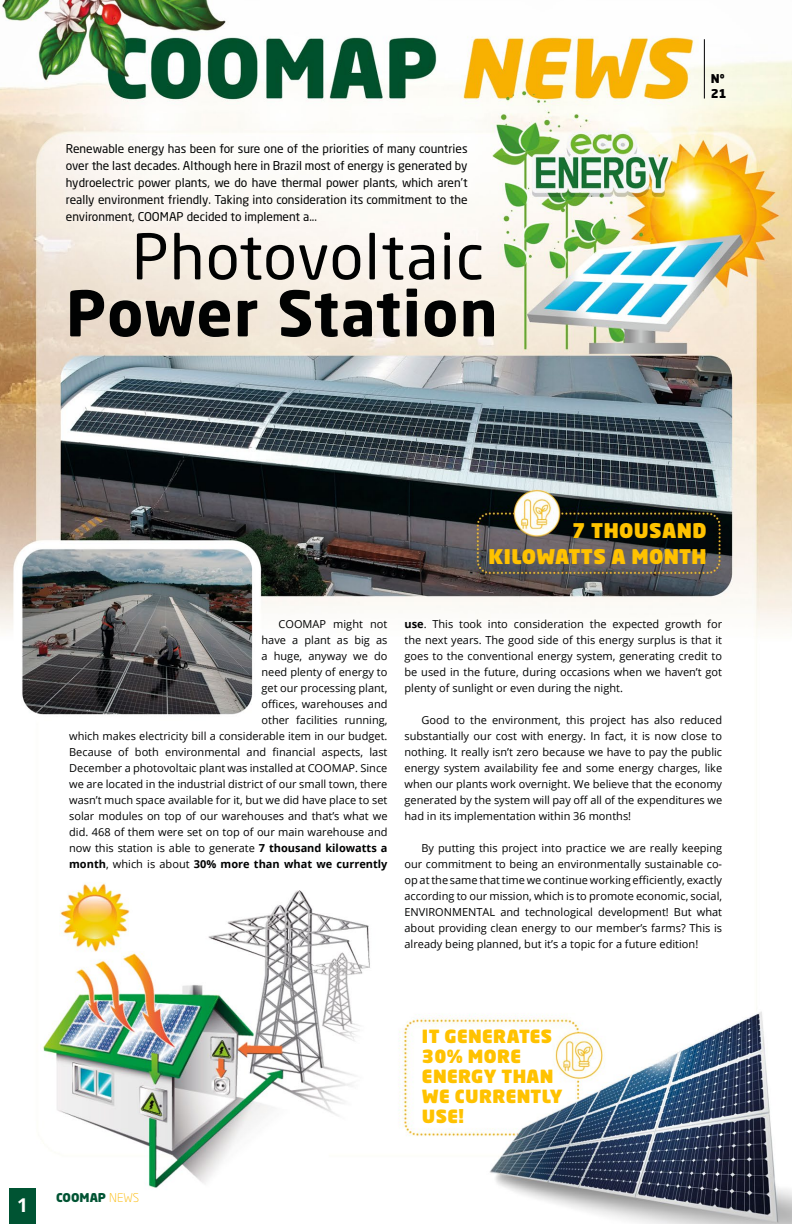
<style>
.page{position:relative;width:792px;height:1224px;background:#fff}
.page>*{position:absolute;margin:0;border:0;box-sizing:border-box;transform-origin:0 0}
.t1{font:62px "Neo Sans W1 G";letter-spacing:.02em;color:#010202}
.t2{font:700 62px "Neo Sans W1 G";letter-spacing:.015em;color:#010202}
.t3{font:900 20px/26px "Neo Sans W1 G";letter-spacing:.02em;color:#ffc200;text-align:right}
.t4{font:700 19px "Open Sans";color:#fff}
.t5{font:900 18px/20px "Neo Sans W1 G";letter-spacing:.02em;color:#ffc200}
.t6{font:12px/17px "Neo Sans W1 G";color:#010202;text-align:justify}
.t7{font:900 12px "Neo Sans W1 G";color:#005433}
.t8{font:900 12px/14.4px "Neo Sans W1 G";color:#000}
.t9{font:11px/16px "Open Sans";color:#010202;text-align:justify}
.s1{font-weight:700}
.s2{font-weight:300;color:#fbb800}
</style>
<div class="page">
<img style="left:0;top:0;width:792px;height:1224px">
<div style="left:9px;top:1188px;width:27px;height:36px;background:#005433"></div>
<hr style="left:704px;top:39px;width:1px;height:60px;background:#010102">
<p class="t6" style="left:66px;top:140px;width:403px">Renewable energy has been for sure one of the priorities of many countries over the last decades. Although here in Brazil most of energy is generated by hydroelectric power plants, we do have thermal power plants, which aren’t really environment friendly. Taking into consideration its commitment to the environment, COOMAP decided to implement a...</p>
<h1 class="t1" style="left:132px;top:219px;width:354px">Photovoltaic</h1>
<h1 class="t2" style="left:66px;top:274px;width:433px">Power Station</h1>
<p class="t8" style="left:711px;top:72px;width:17px">Nº<br>21</p>
<h3 class="t4" style="left:17px;top:1192px;width:12px">1</h3>
<h2 class="t3" style="left:489px;top:518px;width:220px">7 THOUSAND<br>KILOWATTS A MONTH</h2>
<p class="t9" style="left:69px;top:616px;width:320px;text-align:right">COOMAP might not<br>have a plant as big as<br>a huge, anyway we do<br>need plenty of energy to<br>get our processing plant,<br>offices, warehouses and<br>other facilities running,<br>which makes electricity bill a considerable item in our budget.<br>Because of both environmental and financial aspects, last December a photovoltaic plant was installed at COOMAP. Since we are located in the industrial district of our small town, there wasn’t much space available for it, but we did have place to set solar modules on top of our warehouses and that’s what we did. 468 of them were set on top of our main warehouse and now this station is able to generate <span class="s1">7 thousand kilowatts a month</span>, which is about <span class="s1">30% more than what we currently</span></p>
<p class="t9" style="left:405px;top:616px;width:319px"><span class="s1">use</span>. This took into consideration the expected growth for the next years. The good side of this energy surplus is that it goes to the conventional energy system, generating credit to be used in the future, during occasions when we haven’t got plenty of sunlight or even during the night.</p>
<p class="t9" style="left:405px;top:712px;width:319px;text-indent:17px">Good to the environment, this project has also reduced substantially our cost with energy. In fact, it is now close to nothing. It really isn’t zero because we have to pay the public energy system availability fee and some energy charges, like when our plants work overnight. We believe that the economy generated by the system will pay off all of the expenditures we had in its implementation within 36 months!</p>
<p class="t9" style="left:405px;top:840px;width:319px;text-indent:17px">By putting this project into practice we are really keeping our commitment to being an environmentally sustainable co&shy;op at the same that time we continue working efficiently, exactly according to our mission, which is to promote economic, social, ENVIRONMENTAL and technological development! But what about providing clean energy to our member’s farms? This is already being planned, but it’s a topic for a future edition!</p>
<p class="t7" style="left:56px;top:1190px;width:85px">COOMAP <span class="s2">NEWS</span></p>
<h3 class="t5" style="left:422px;top:1026px;width:142px">IT GENERATES<br>30% MORE<br>ENERGY THAN<br>WE CURRENTLY<br>USE!</h3>
</div>
